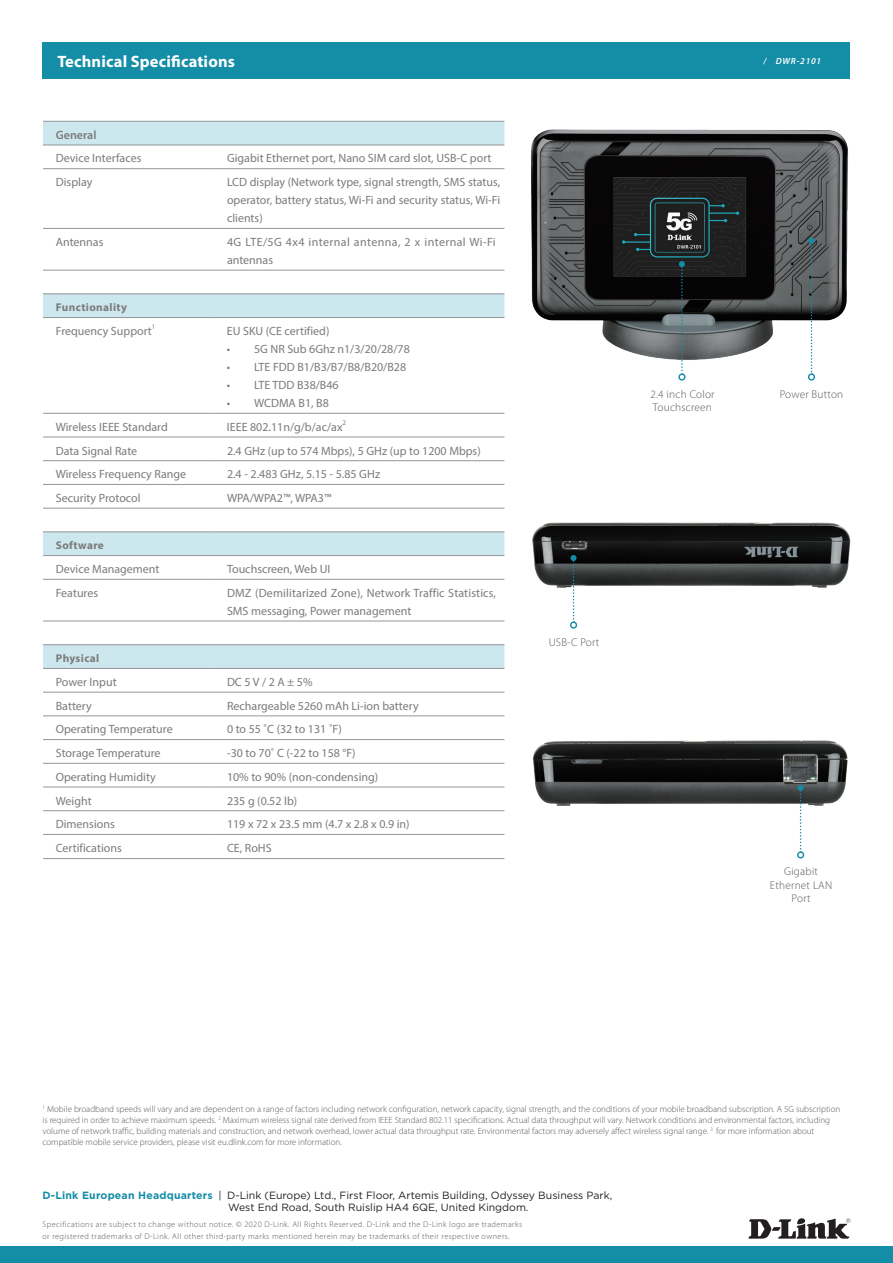
<style>
.page{position:relative;width:893px;height:1263px;background:#fff}
.page>*{position:absolute;margin:0;border:0;box-sizing:border-box;transform-origin:0 0}
.t1{font:700 16.5px "Myriad Pro";letter-spacing:.01em;color:#fff}
.t2{font:12px/18px "Myriad Pro";color:#7b7b7a;text-align:justify}
.t3{font:12px/18px "Myriad Pro";letter-spacing:.03em;color:#7b7b7a}
.t4{font:600 12px "Myriad Pro";color:#7b7b7a}
.t5{font:300 11.25px/13.5px "Myriad Pro";letter-spacing:.02em;color:#57585a;text-align:center}
.t6{font:700 11.25px "Myriad Pro";letter-spacing:.035em;color:#7b7b7a}
.t7{font:10.5px/12.6px "Gotham";color:#231f20}
.t8{font:300 9px/10.8px "Myriad Pro";color:#57585a}
.t9{font:italic 600 9px "Myriad Pro";letter-spacing:.085em;color:#fff}
.t10{font:300 8.25px/12px "Myriad Pro";letter-spacing:.05em;color:#57585a}
.t11{font:7.05px "Myriad Pro";color:#7b7b7a}
.s1{font-weight:700;color:#148da7}
</style>
<div class="page">
<div style="left:0;top:1247px;width:893px;height:16px;background:#148da7"></div>
<div style="left:43px;top:43px;width:807px;height:36px;background:#148da7"></div>
<svg style="left:748px;top:1218px;width:102px;height:21px"></svg>
<div style="left:43px;top:122px;width:461px;height:23px;background:#cde7ee"></div>
<div style="left:43px;top:295px;width:461px;height:22px;background:#cde7ee"></div>
<div style="left:43px;top:533px;width:461px;height:22px;background:#cde7ee"></div>
<div style="left:43px;top:645px;width:461px;height:23px;background:#cde7ee"></div>
<hr style="left:43px;top:121px;width:171px;height:1px;background:#939598">
<hr style="left:214px;top:121px;width:290px;height:1px;background:#939598">
<hr style="left:43px;top:145px;width:171px;height:1px;background:#939598">
<hr style="left:214px;top:145px;width:290px;height:1px;background:#939598">
<hr style="left:43px;top:168px;width:171px;height:1px;background:#939598">
<hr style="left:214px;top:168px;width:290px;height:1px;background:#939598">
<hr style="left:43px;top:228px;width:171px;height:1px;background:#939598">
<hr style="left:214px;top:228px;width:290px;height:1px;background:#939598">
<hr style="left:43px;top:270px;width:171px;height:1px;background:#939598">
<hr style="left:214px;top:270px;width:290px;height:1px;background:#939598">
<hr style="left:43px;top:294px;width:171px;height:1px;background:#939598">
<hr style="left:214px;top:294px;width:290px;height:1px;background:#939598">
<hr style="left:43px;top:317px;width:171px;height:1px;background:#939598">
<hr style="left:214px;top:317px;width:290px;height:1px;background:#939598">
<hr style="left:43px;top:413px;width:171px;height:1px;background:#939598">
<hr style="left:214px;top:413px;width:290px;height:1px;background:#939598">
<hr style="left:43px;top:437px;width:171px;height:1px;background:#939598">
<hr style="left:214px;top:437px;width:290px;height:1px;background:#939598">
<hr style="left:43px;top:460px;width:171px;height:1px;background:#939598">
<hr style="left:214px;top:460px;width:290px;height:1px;background:#939598">
<hr style="left:43px;top:484px;width:171px;height:1px;background:#939598">
<hr style="left:214px;top:484px;width:290px;height:1px;background:#939598">
<hr style="left:43px;top:508px;width:171px;height:1px;background:#939598">
<hr style="left:214px;top:508px;width:290px;height:1px;background:#939598">
<hr style="left:43px;top:532px;width:171px;height:1px;background:#939598">
<hr style="left:214px;top:532px;width:290px;height:1px;background:#939598">
<hr style="left:43px;top:555px;width:171px;height:1px;background:#939598">
<hr style="left:214px;top:555px;width:290px;height:1px;background:#939598">
<hr style="left:43px;top:579px;width:171px;height:1px;background:#939598">
<hr style="left:214px;top:579px;width:290px;height:1px;background:#939598">
<hr style="left:43px;top:621px;width:171px;height:1px;background:#939598">
<hr style="left:214px;top:621px;width:290px;height:1px;background:#939598">
<hr style="left:43px;top:644px;width:171px;height:1px;background:#939598">
<hr style="left:214px;top:644px;width:290px;height:1px;background:#939598">
<hr style="left:43px;top:668px;width:171px;height:1px;background:#939598">
<hr style="left:214px;top:668px;width:290px;height:1px;background:#939598">
<hr style="left:43px;top:692px;width:171px;height:1px;background:#939598">
<hr style="left:214px;top:692px;width:290px;height:1px;background:#939598">
<hr style="left:43px;top:716px;width:171px;height:1px;background:#939598">
<hr style="left:214px;top:716px;width:290px;height:1px;background:#939598">
<hr style="left:43px;top:739px;width:171px;height:1px;background:#939598">
<hr style="left:214px;top:739px;width:290px;height:1px;background:#939598">
<hr style="left:43px;top:763px;width:171px;height:1px;background:#939598">
<hr style="left:214px;top:763px;width:290px;height:1px;background:#939598">
<hr style="left:43px;top:787px;width:171px;height:1px;background:#939598">
<hr style="left:214px;top:787px;width:290px;height:1px;background:#939598">
<hr style="left:43px;top:810px;width:171px;height:1px;background:#939598">
<hr style="left:214px;top:810px;width:290px;height:1px;background:#939598">
<hr style="left:43px;top:834px;width:171px;height:1px;background:#939598">
<hr style="left:214px;top:834px;width:290px;height:1px;background:#939598">
<hr style="left:43px;top:858px;width:171px;height:1px;background:#939598">
<hr style="left:214px;top:858px;width:290px;height:1px;background:#939598">
<img style="left:531px;top:129px;width:317px;height:231px">
<svg style="left:808px;top:238px;width:6px;height:137px"></svg>
<div style="left:808px;top:373px;width:7px;height:8px;border:1px solid #148ca6;border-radius:50%"></div>
<svg style="left:679px;top:261px;width:6px;height:114px"></svg>
<div style="left:678px;top:373px;width:7px;height:8px;border:1px solid #148ca6;border-radius:50%"></div>
<img style="left:532px;top:522px;width:318px;height:66px">
<svg style="left:570px;top:555px;width:6px;height:68px"></svg>
<div style="left:570px;top:621px;width:7px;height:8px;border:1px solid #148ca6;border-radius:50%"></div>
<img style="left:532px;top:740px;width:316px;height:66px">
<svg style="left:798px;top:785px;width:6px;height:68px"></svg>
<div style="left:797px;top:851px;width:7px;height:7px;border:1px solid #148ca6;border-radius:50%"></div>
<h1 class="t1" style="left:57px;top:51px;width:179px">Technical Specifications</h1>
<p class="t9" style="left:763px;top:56px;width:59px">/ DWR-2101</p>
<p class="t4" style="left:56px;top:127px;width:42px">General</p>
<p class="t2" style="left:56px;top:149px;width:87px">Device Interfaces</p>
<p class="t2" style="left:227px;top:149px;width:266px">Gigabit Ethernet port, Nano SIM card slot, USB-C port</p>
<p class="t2" style="left:56px;top:173px;width:38px">Display</p>
<p class="t2" style="left:227px;top:173px;width:275px">LCD display (Network type, signal strength, SMS status, operator, battery status, Wi-Fi and security status, Wi-Fi clients)</p>
<p class="t2" style="left:56px;top:233px;width:49px">Antennas</p>
<p class="t3" style="left:227px;top:233px;width:270px">4G LTE/5G 4x4 internal antenna, 2 x internal Wi-Fi antennas</p>
<p class="t6" style="left:56px;top:300px;width:73px">Functionality</p>
<p class="t2" style="left:56px;top:322px;width:98px">Frequency Support</p>
<p class="t11" style="left:152px;top:323px;width:5px">1</p>
<p class="t2" style="left:227px;top:322px;width:104px">EU SKU (CE certified)</p>
<p class="t2" style="left:227px;top:340px;width:184px">• 5G NR Sub 6Ghz n1/3/20/28/78</p>
<p class="t2" style="left:227px;top:358px;width:181px">• LTE FDD B1/B3/B7/B8/B20/B28</p>
<p class="t2" style="left:227px;top:376px;width:113px">• LTE TDD B38/B46</p>
<p class="t2" style="left:227px;top:394px;width:103px">• WCDMA B1, B8</p>
<p class="t2" style="left:56px;top:418px;width:114px">Wireless IEEE Standard</p>
<p class="t2" style="left:227px;top:418px;width:117px">IEEE 802.11n/g/b/ac/ax</p>
<p class="t11" style="left:343px;top:418px;width:5px">2</p>
<p class="t2" style="left:56px;top:441px;width:83px">Data Signal Rate</p>
<p class="t2" style="left:227px;top:441px;width:255px">2.4 GHz (up to 574 Mbps), 5 GHz (up to 1200 Mbps)</p>
<p class="t2" style="left:56px;top:465px;width:132px">Wireless Frequency Range</p>
<p class="t2" style="left:227px;top:465px;width:155px">2.4 - 2.483 GHz, 5.15 - 5.85 GHz</p>
<p class="t2" style="left:56px;top:489px;width:86px">Security Protocol</p>
<p class="t2" style="left:227px;top:489px;width:106px">WPA/WPA2™, WPA3™</p>
<p class="t6" style="left:56px;top:538px;width:50px">Software</p>
<p class="t2" style="left:56px;top:560px;width:105px">Device Management</p>
<p class="t2" style="left:227px;top:560px;width:105px">Touchscreen, Web UI</p>
<p class="t2" style="left:56px;top:584px;width:44px">Features</p>
<p class="t2" style="left:227px;top:584px;width:270px">DMZ (Demilitarized Zone), Network Traffic Statistics,<br>SMS messaging, Power management</p>
<p class="t6" style="left:56px;top:650px;width:45px">Physical</p>
<p class="t2" style="left:56px;top:673px;width:62px">Power Input</p>
<p class="t2" style="left:227px;top:673px;width:87px">DC 5 V / 2 A ± 5%</p>
<p class="t2" style="left:56px;top:696px;width:37px">Battery</p>
<p class="t2" style="left:227px;top:696px;width:193px">Rechargeable 5260 mAh Li-ion battery</p>
<p class="t2" style="left:56px;top:720px;width:118px">Operating Temperature</p>
<p class="t2" style="left:227px;top:720px;width:116px">0 to 55 ˚C (32 to 131 ˚F)</p>
<p class="t2" style="left:56px;top:744px;width:106px">Storage Temperature</p>
<p class="t2" style="left:227px;top:744px;width:130px">-30 to 70˚ C (-22 to 158 °F)</p>
<p class="t2" style="left:56px;top:767px;width:101px">Operating Humidity</p>
<p class="t2" style="left:227px;top:767px;width:153px">10% to 90% (non-condensing)</p>
<p class="t2" style="left:56px;top:791px;width:37px">Weight</p>
<p class="t2" style="left:227px;top:791px;width:72px">235 g (0.52 lb)</p>
<p class="t2" style="left:56px;top:815px;width:61px">Dimensions</p>
<p class="t2" style="left:227px;top:815px;width:184px">119 x 72 x 23.5 mm (4.7 x 2.8 x 0.9 in)</p>
<p class="t2" style="left:56px;top:839px;width:68px">Certifications</p>
<p class="t2" style="left:227px;top:839px;width:46px">CE, RoHS</p>
<p class="t5" style="left:549px;top:635px;width:52px">USB-C Port</p>
<p class="t5" style="left:650px;top:387px;width:66px">2.4 inch Color</p>
<p class="t5" style="left:780px;top:387px;width:65px">Power Button</p>
<p class="t5" style="left:653px;top:401px;width:61px">Touchscreen</p>
<p class="t5" style="left:770px;top:865px;width:64px">Gigabit<br>Ethernet LAN<br>Port</p>
<p class="t8" style="left:43px;top:1104px;width:799px"><sup>1</sup> Mobile broadband speeds will vary and are dependent on a range of factors including network configuration, network capacity, signal strength, and the conditions of your mobile broadband subscription. A 5G subscription is required in order to achieve maximum speeds. <sup>2</sup> Maximum wireless signal rate derived from IEEE Standard 802.11 specifications. Actual data throughput will vary. Network conditions and environmental factors, including volume of network traffic, building materials and construction, and network overhead, lower actual data throughput rate. Environmental factors may adversely affect wireless signal range. <sup>3</sup> for more information about compatible mobile service providers, please visit eu.dlink.com for more information.</p>
<p class="t7" style="left:228px;top:1188px;width:386px;text-indent:-186px"><span class="s1">D-Link European Headquarters</span> | D-Link (Europe) Ltd., First Floor, Artemis Building, Odyssey Business Park,<br>West End Road, South Ruislip HA4 6QE, United Kingdom.</p>
<p class="t10" style="left:43px;top:1218px;width:481px">Specifications are subject to change without notice. © 2020 D-Link. All Rights Reserved. D-Link and the D-Link logo are trademarks or registered trademarks of D-Link. All other third-party marks mentioned herein may be trademarks of their respective owners.</p>
</div>
